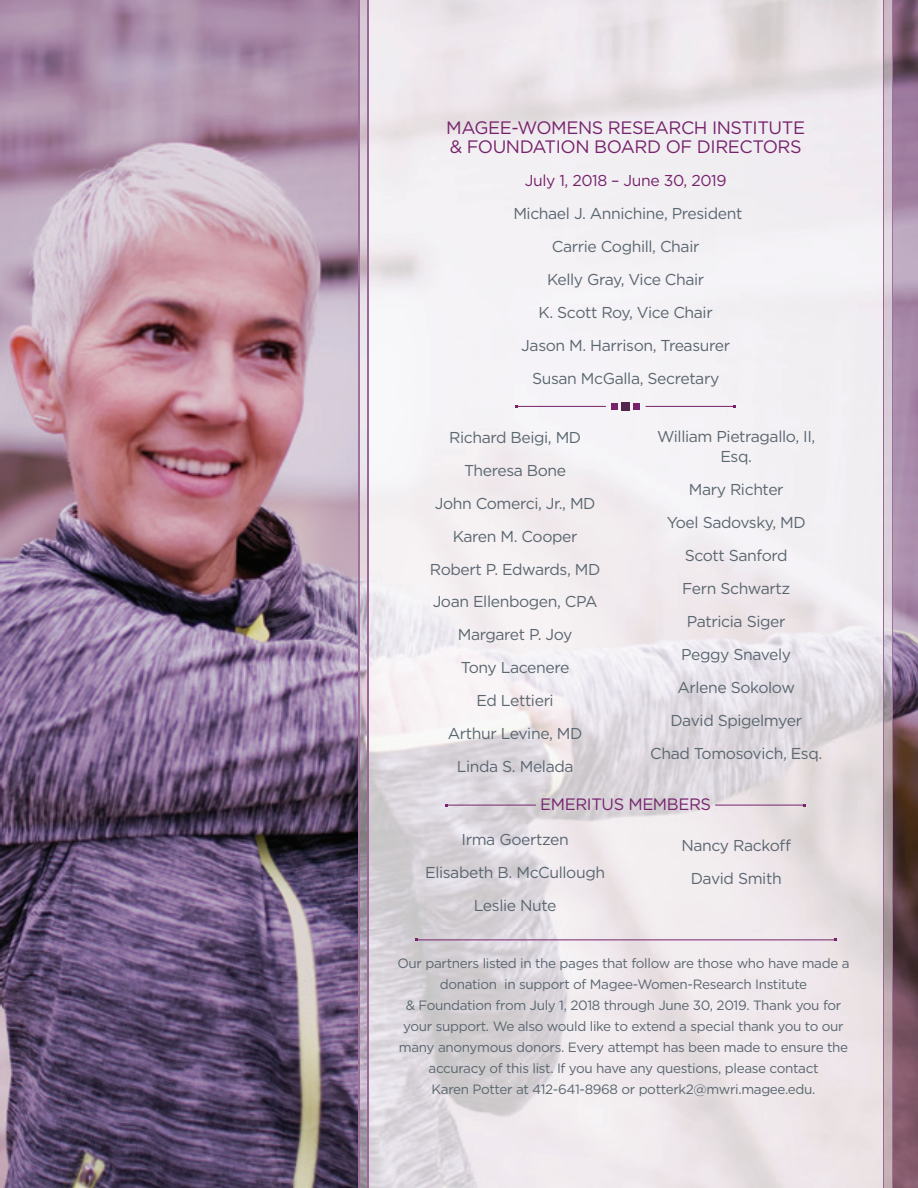
<style>
.page{position:relative;width:918px;height:1188px;background:#fff}
.page>*{position:absolute;margin:0;border:0;box-sizing:border-box;transform-origin:0 0}
.t1{font:18px/19.5px "Gotham";letter-spacing:-.025em;color:#76236c}
.t2{font:16.5px "Gotham";letter-spacing:-.025em;color:#76236c}
.t3{font:15.75px/33px "Gotham";letter-spacing:-.025em;color:#5a6670;text-align:center}
.t4{font:15.75px "Gotham";letter-spacing:-.025em;color:#76236c}
.t5{font:13.5px/21px "Gotham";letter-spacing:-.025em;color:#5a6670;text-align:center}
</style>
<div class="page">
<img style="left:0;top:0;width:918px;height:1188px">
<img style="left:359px;top:0;width:534px;height:1188px">
<hr style="left:447px;top:805px;width:89px;height:1px;background:#76236c">
<hr style="left:517px;top:406px;width:89px;height:1px;background:#76236c">
<hr style="left:715px;top:805px;width:89px;height:1px;background:#76236c">
<hr style="left:416px;top:940px;width:419px;height:1px;background:#76236c">
<hr style="left:646px;top:406px;width:89px;height:1px;background:#76236c">
<div style="left:621px;top:402px;width:9px;height:9px;background:#52264e"></div>
<div style="left:633px;top:403px;width:7px;height:7px;background:#76236c"></div>
<div style="left:612px;top:403px;width:6px;height:7px;background:#76236c"></div>
<p class="t1" style="left:446px;top:117px;width:360px">MAGEE-WOMENS RESEARCH INSTITUTE &amp; FOUNDATION BOARD OF DIRECTORS</p>
<p class="t4" style="left:525px;top:171px;width:203px">July 1, 2018 – June 30, 2019</p>
<p class="t3" style="left:513px;top:197px;width:231px">Michael J. Annichine, President<br>Carrie Coghill, Chair<br>Kelly Gray, Vice Chair<br>K. Scott Roy, Vice Chair<br>Jason M. Harrison, Treasurer<br>Susan McGalla, Secretary</p>
<p class="t3" style="left:430px;top:420px;width:172px">Richard Beigi, MD<br>Theresa Bone<br>John Comerci, Jr., MD<br>Karen M. Cooper<br>Robert P. Edwards, MD<br>Joan Ellenbogen, CPA<br>Margaret P. Joy<br>Tony Lacenere<br>Ed Lettieri<br>Arthur Levine, MD<br>Linda S. Melada</p>
<p class="t3" style="left:657px;top:427px;width:160px;line-height:19.5px">William Pietragallo, II,<br>Esq.</p>
<p class="t3" style="left:650px;top:473px;width:174px">Mary Richter<br>Yoel Sadovsky, MD<br>Scott Sanford<br>Fern Schwartz<br>Patricia Siger<br>Peggy Snavely<br>Arlene Sokolow<br>David Spigelmyer<br>Chad Tomosovich, Esq.</p>
<p class="t2" style="left:540px;top:793px;width:172px">EMERITUS MEMBERS</p>
<p class="t3" style="left:425px;top:822px;width:181px">Irma Goertzen<br>Elisabeth B. McCullough<br>Leslie Nute</p>
<p class="t3" style="left:681px;top:829px;width:111px">Nancy Rackoff<br>David Smith</p>
<p class="t5" style="left:398px;top:953px;width:454px">Our partners listed in the pages that follow are those who have made a donation in support of Magee-Women-Research Institute<br>&amp; Foundation from July 1, 2018 through June 30, 2019. Thank you for your support. We also would like to extend a special thank you to our many anonymous donors. Every attempt has been made to ensure the accuracy of this list. If you have any questions, please contact<br>Karen Potter at 412-641-8968 or potterk2@mwri.magee.edu.</p>
</div>
